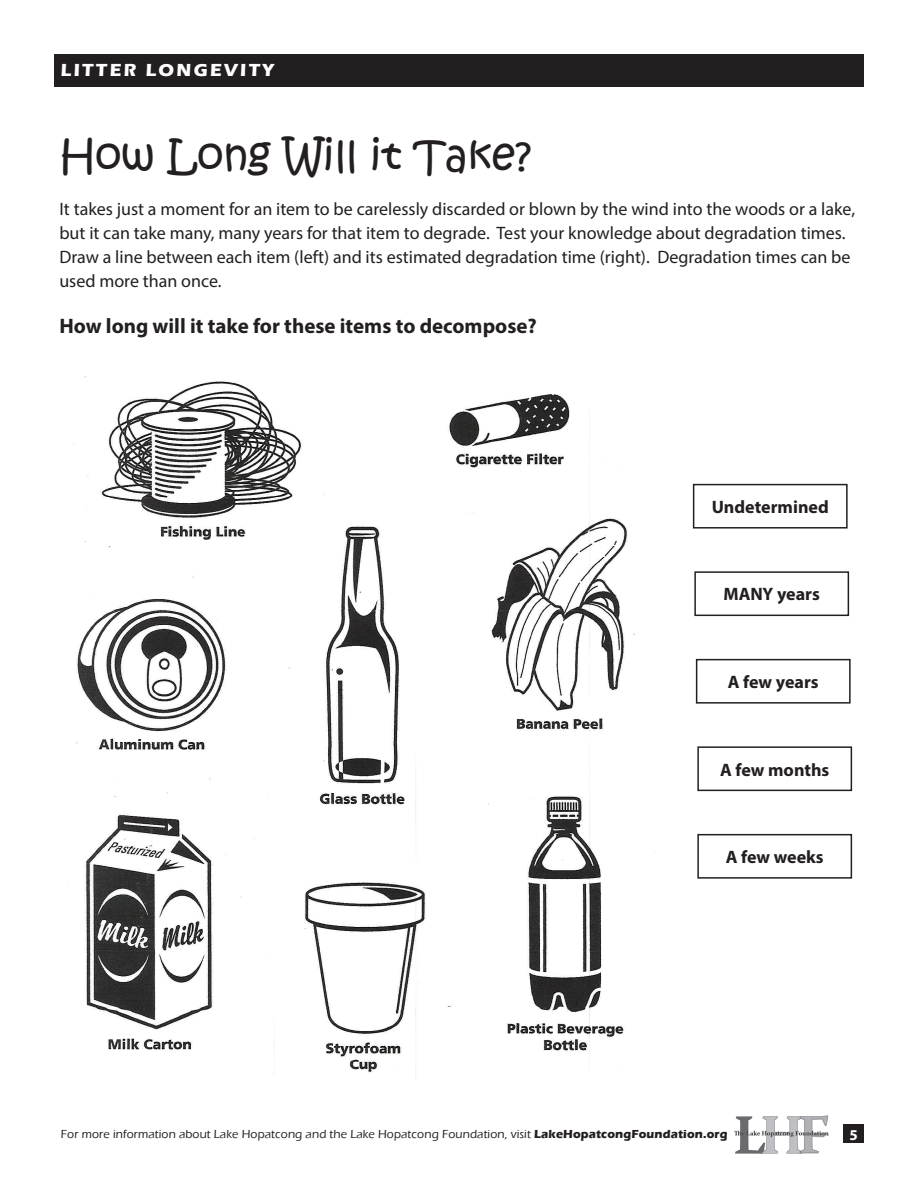
<style>
.page{position:relative;width:918px;height:1188px;background:#fff}
.page>*{position:absolute;margin:0;border:0;box-sizing:border-box;transform-origin:0 0}
.t1{font:42px "Kristen ITC";color:#231f20}
.t2{font:700 21px "Myriad Pro";color:#231f20}
.t3{font:18px/24px "Myriad Pro";color:#231f20}
.t4{font:700 18px "Myriad Pro";color:#231f20}
.t5{font:700 18px "Eras ITC";letter-spacing:.13em;color:#fff}
.t6{font:700 15px "Myriad Pro";color:#fff}
.t7{font:500 12px "Eras ITC";letter-spacing:.01em;color:#231f20}
.s1{font-weight:700}
</style>
<div class="page">
<img style="left:734px;top:1115px;width:95px;height:38px">
<div style="left:843px;top:1125px;width:21px;height:18px;background:#231f20"></div>
<img style="left:73px;top:376px;width:582px;height:698px">
<div style="left:693px;top:484px;width:155px;height:45px;border:2px solid #231f20"></div>
<div style="left:694px;top:571px;width:155px;height:45px;border:2px solid #231f20"></div>
<div style="left:696px;top:659px;width:155px;height:45px;border:2px solid #231f20"></div>
<div style="left:697px;top:746px;width:155px;height:45px;border:2px solid #231f20"></div>
<div style="left:697px;top:834px;width:155px;height:45px;border:2px solid #231f20"></div>
<div style="left:54px;top:54px;width:810px;height:32px;background:#231f20"></div>
<p class="t5" style="left:61px;top:60px;width:215px">LITTER LONGEVITY</p>
<p class="t1" style="left:59px;top:127px;width:474px">How Long Will it Take?</p>
<p class="t3" style="left:59px;top:197px;width:797px">It takes just a moment for an item to be carelessly discarded or blown by the wind into the woods or a lake, but it can take many, many years for that item to degrade. Test your knowledge about degradation times.<br>Draw a line between each item (left) and its estimated degradation time (right). Degradation times can be used more than once.</p>
<p class="t2" style="left:59px;top:313px;width:479px">How long will it take for these items to decompose?</p>
<p class="t4" style="left:712px;top:495px;width:119px">Undetermined</p>
<p class="t4" style="left:724px;top:583px;width:98px">MANY years</p>
<p class="t4" style="left:728px;top:670px;width:92px">A few years</p>
<p class="t4" style="left:720px;top:758px;width:111px">A few months</p>
<p class="t4" style="left:726px;top:845px;width:100px">A few weeks</p>
<p class="t7" style="left:61px;top:1127px;width:668px">For more information about Lake Hopatcong and the Lake Hopatcong Foundation, visit <span class="s1">LakeHopatcongFoundation.org</span></p>
<p class="t6" style="left:850px;top:1125px;width:10px">5</p>
</div>
